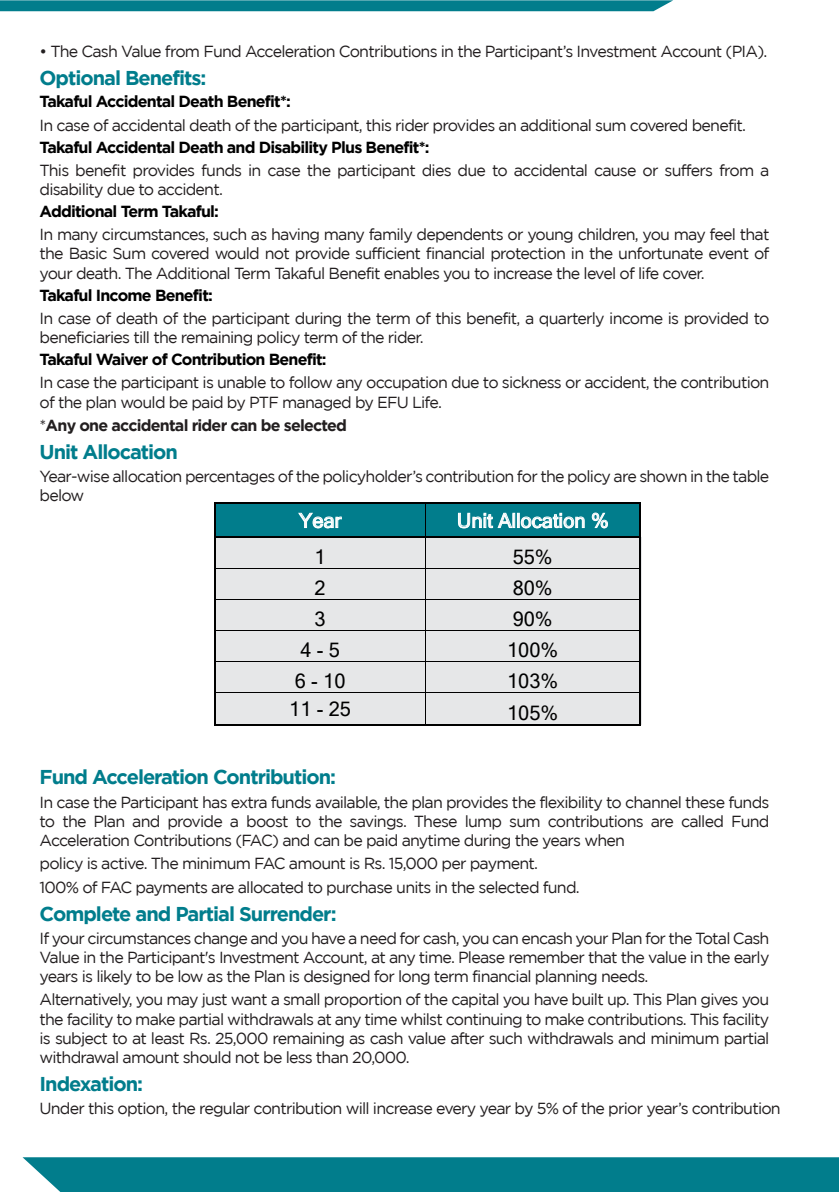
<style>
.page{position:relative;width:839px;height:1192px;background:#fff}
.page>*{position:absolute;margin:0;border:0;box-sizing:border-box;transform-origin:0 0}
.t1{font:700 20px "Gotham";letter-spacing:-.05em;color:#017d8c}
.t2{font:20px "Microsoft Sans Serif";color:#000}
.t3{font:20px "Microsoft Sans Serif";color:#fff}
.t4{font:16px/19.2px "Gotham";letter-spacing:-.05em;color:#231f20}
.t5{font:700 16px "Gotham";letter-spacing:-.05em;color:#000}
.t6{font:700 16px "Gotham";letter-spacing:-.05em;color:#231f20}
.s1{font-weight:400}
</style>
<div class="page">
<svg style="left:0;top:0;width:673px;height:11px;background:#0b8290"></svg>
<div style="left:23px;top:1157px;width:815px;height:35px;background:#017d8c"></div>
<div style="left:215px;top:502px;width:426px;height:38px;background:#017d8c"></div>
<div style="left:215px;top:537px;width:426px;height:187px;background:#e6e7e8"></div>
<svg style="left:298px;top:512px;width:44px;height:16px"></svg>
<svg style="left:458px;top:512px;width:126px;height:16px"></svg>
<svg style="left:591px;top:512px;width:16px;height:16px"></svg>
<hr style="left:216px;top:502px;width:209px;height:2px;background:#000">
<hr style="left:427px;top:502px;width:212px;height:2px;background:#000">
<hr style="left:214px;top:504px;width:2px;height:32px;background:#000">
<hr style="left:425px;top:504px;width:1px;height:32px;background:#000">
<hr style="left:639px;top:504px;width:2px;height:32px;background:#000">
<hr style="left:216px;top:536px;width:209px;height:2px;background:#000">
<hr style="left:427px;top:536px;width:212px;height:2px;background:#000">
<hr style="left:214px;top:538px;width:2px;height:30px;background:#000">
<hr style="left:425px;top:538px;width:1px;height:30px;background:#000">
<hr style="left:639px;top:538px;width:2px;height:30px;background:#000">
<hr style="left:216px;top:568px;width:209px;height:1px;background:#000">
<hr style="left:426px;top:568px;width:213px;height:1px;background:#000">
<hr style="left:214px;top:569px;width:2px;height:30px;background:#000">
<hr style="left:425px;top:569px;width:1px;height:30px;background:#000">
<hr style="left:639px;top:569px;width:2px;height:30px;background:#000">
<hr style="left:216px;top:599px;width:209px;height:1px;background:#000">
<hr style="left:426px;top:599px;width:213px;height:1px;background:#000">
<hr style="left:214px;top:600px;width:2px;height:30px;background:#000">
<hr style="left:425px;top:600px;width:1px;height:30px;background:#000">
<hr style="left:639px;top:600px;width:2px;height:30px;background:#000">
<hr style="left:216px;top:630px;width:209px;height:1px;background:#000">
<hr style="left:426px;top:630px;width:213px;height:1px;background:#000">
<hr style="left:214px;top:630px;width:2px;height:30px;background:#000">
<hr style="left:425px;top:630px;width:1px;height:30px;background:#000">
<hr style="left:639px;top:630px;width:2px;height:30px;background:#000">
<hr style="left:216px;top:660px;width:209px;height:1px;background:#000">
<hr style="left:426px;top:660px;width:213px;height:1px;background:#000">
<hr style="left:214px;top:661px;width:2px;height:31px;background:#000">
<hr style="left:425px;top:661px;width:1px;height:31px;background:#000">
<hr style="left:639px;top:661px;width:2px;height:31px;background:#000">
<hr style="left:216px;top:692px;width:209px;height:1px;background:#000">
<hr style="left:426px;top:692px;width:213px;height:1px;background:#000">
<hr style="left:214px;top:693px;width:2px;height:31px;background:#000">
<hr style="left:216px;top:724px;width:209px;height:2px;background:#000">
<hr style="left:425px;top:693px;width:1px;height:31px;background:#000">
<hr style="left:427px;top:724px;width:212px;height:2px;background:#000">
<hr style="left:639px;top:693px;width:2px;height:31px;background:#000">
<p class="t4" style="left:40px;top:42px;width:729px">• The Cash Value from Fund Acceleration Contributions in the Participant’s Investment Account (PIA).</p>
<p class="t1" style="left:40px;top:67px;width:168px">Optional Benefits:</p>
<p class="t5" style="left:40px;top:92px;width:253px">Takaful Accidental Death Benefit*:</p>
<p class="t4" style="left:40px;top:115px;width:707px">In case of accidental death of the participant, this rider provides an additional sum covered benefit.</p>
<p class="t5" style="left:40px;top:138px;width:391px">Takaful Accidental Death and Disability Plus Benefit*:</p>
<p class="t4" style="left:40px;top:160px;width:731px">This benefit provides funds in case the participant dies due to accidental cause or suffers from a disability due to accident.</p>
<p class="t5" style="left:40px;top:202px;width:181px">Additional Term Takaful:</p>
<p class="t4" style="left:40px;top:225px;width:731px;text-align:justify">In many circumstances, such as having many family dependents or young children, you may feel that the Basic Sum covered would not provide sufficient financial protection in the unfortunate event of your death. The Additional Term Takaful Benefit enables you to increase the level of life cover.</p>
<p class="t5" style="left:40px;top:286px;width:175px">Takaful Income Benefit:</p>
<p class="t4" style="left:40px;top:308px;width:731px">In case of death of the participant during the term of this benefit, a quarterly income is provided to beneficiaries till the remaining policy term of the rider.</p>
<p class="t5" style="left:40px;top:350px;width:288px">Takaful Waiver of Contribution Benefit:</p>
<p class="t4" style="left:40px;top:373px;width:731px">In case the participant is unable to follow any occupation due to sickness or accident, the contribution of the plan would be paid by PTF managed by EFU Life.</p>
<p class="t6" style="left:40px;top:416px;width:309px"><span class="s1">*</span>Any one accidental rider can be selected</p>
<p class="t1" style="left:40px;top:440px;width:140px">Unit Allocation</p>
<p class="t4" style="left:40px;top:466px;width:731px">Year-wise allocation percentages of the policyholder’s contribution for the policy are shown in the table below</p>
<p class="t3" style="left:299px;top:507px;width:44px">Year</p>
<p class="t3" style="left:456px;top:507px;width:153px">Unit Allocation %</p>
<p class="t2" style="left:314px;top:543px;width:13px">1</p>
<p class="t2" style="left:512px;top:543px;width:41px">55%</p>
<p class="t2" style="left:314px;top:574px;width:13px">2</p>
<p class="t2" style="left:512px;top:574px;width:41px">80%</p>
<p class="t2" style="left:314px;top:605px;width:13px">3</p>
<p class="t2" style="left:512px;top:605px;width:41px">90%</p>
<p class="t2" style="left:300px;top:636px;width:41px">4-5</p>
<p class="t2" style="left:507px;top:636px;width:52px">100%</p>
<p class="t2" style="left:295px;top:667px;width:52px">6-10</p>
<p class="t2" style="left:507px;top:667px;width:52px">103%</p>
<p class="t2" style="left:289px;top:695px;width:63px">11 - 25</p>
<p class="t2" style="left:507px;top:700px;width:52px">105%</p>
<p class="t1" style="left:40px;top:766px;width:298px">Fund Acceleration Contribution:</p>
<p class="t4" style="left:40px;top:792px;width:731px;text-align:justify">In case the Participant has extra funds available, the plan provides the flexibility to channel these funds to the Plan and provide a boost to the savings. These lump sum contributions are called Fund Acceleration Contributions (FAC) and can be paid anytime during the years when</p>
<p class="t4" style="left:40px;top:851px;width:541px;line-height:23.2px">policy is active. The minimum FAC amount is Rs. 15,000 per payment.<br>100% of FAC payments are allocated to purchase units in the selected fund.</p>
<p class="t1" style="left:40px;top:902px;width:298px">Complete and Partial Surrender:</p>
<p class="t4" style="left:40px;top:928px;width:731px;text-align:justify">If your circumstances change and you have a need for cash, you can encash your Plan for the Total Cash Value in the Participant's Investment Account, at any time. Please remember that the value in the early years is likely to be low as the Plan is designed for long term financial planning needs.</p>
<p class="t4" style="left:40px;top:989px;width:731px;text-align:justify">Alternatively, you may just want a small proportion of the capital you have built up. This Plan gives you the facility to make partial withdrawals at any time whilst continuing to make contributions. This facility is subject to at least Rs. 25,000 remaining as cash value after such withdrawals and minimum partial withdrawal amount should not be less than 20,000.</p>
<p class="t1" style="left:40px;top:1072px;width:105px">Indexation:</p>
<p class="t4" style="left:40px;top:1098px;width:742px">Under this option, the regular contribution will increase every year by 5% of the prior year’s contribution</p>
</div>
